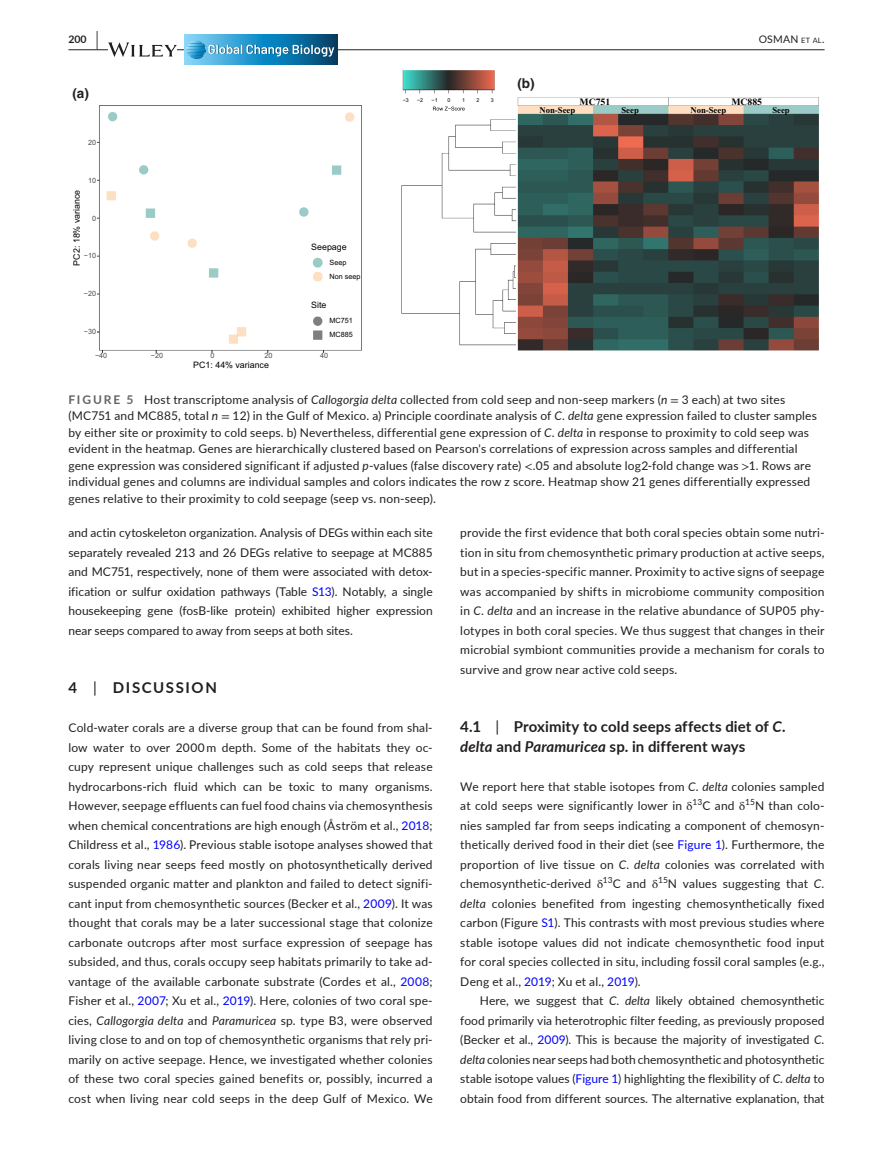
<style>
.page{position:relative;width:893px;height:1174px;background:#fff}
.page>*{position:absolute;margin:0;border:0;box-sizing:border-box;transform-origin:0 0}
.t1{font:700 15px/19.5px "Lato";letter-spacing:.01em;color:#231f20}
.t2{font:700 15px "Lato";letter-spacing:.11em;color:#231f20}
.t3{font:700 13.5px "Helvetica";color:#231f20}
.t4{font:12px/19.5px "Lato";letter-spacing:.015em;color:#231f20;text-align:justify}
.t5{font:10.5px "Lato";letter-spacing:.02em;color:#231f20}
.t6{font:700 10.5px "Lato";color:#231f20}
.t7{font:700 9.75px "Times New Roman";color:#000}
.t8{font:8.85px "Arial";color:#000}
.t9{font:700 8.7px "Times New Roman";color:#000}
.t10{font:8.4px "Lato";letter-spacing:.005em;color:#231f20}
.t11{font:7.2px "Arial";color:#4d4d4d}
.t12{font:7.2px/14px "Arial";color:#000}
.t13{font:5.25px "Arial";color:#000}
.s1{font-size:19.5px}
.s2{font-size:7.35px}
.s3{font-weight:700;color:#636366}
.s4{font-style:italic}
.s5{font-family:"STIX"}
.s6{color:#00f}
.s7{font-weight:400}
</style>
<div class="page">
<hr style="left:68px;top:49px;width:756px;height:1px;background:#231f20">
<svg style="left:108px;top:42px;width:69px;height:15px"></svg>
<svg style="left:185px;top:64px;width:153px;height:1px"></svg>
<svg style="left:185px;top:35px;width:153px;height:29px;background:#298aba"></svg>
<svg style="left:186px;top:40px;width:149px;height:19px;background:#4799c1"></svg>
<img style="left:97px;top:70px;width:722px;height:283px">
<svg style="left:433px;top:107px;width:32px;height:4px"></svg>
<p class="t6" style="left:68px;top:31px;width:31px">200 <span class="s1">|</span></p>
<p class="t5" style="left:759px;top:31px;width:67px">OSMAN <span class="s2">et al</span>.</p>
<p class="t3" style="left:72px;top:85px;width:18px">(a)</p>
<p class="t11" style="left:88px;top:138px;width:10px">20</p>
<p class="t11" style="left:88px;top:175px;width:10px">10</p>
<p class="t8" style="left:71px;top:265px;width:77px;rotate:-90deg">PC2: 18% variance</p>
<p class="t11" style="left:92px;top:213px;width:6px">0</p>
<p class="t11" style="left:84px;top:251px;width:14px">−10</p>
<p class="t11" style="left:84px;top:288px;width:14px">−20</p>
<p class="t11" style="left:84px;top:326px;width:14px">−30</p>
<p class="t8" style="left:311px;top:241px;width:37px">Seepage</p>
<p class="t12" style="left:330px;top:255px;width:33px">Seep<br>Non seep</p>
<p class="t8" style="left:311px;top:299px;width:17px">Site</p>
<p class="t12" style="left:330px;top:313px;width:25px">MC751<br>MC885</p>
<p class="t11" style="left:95px;top:351px;width:14px">−40</p>
<p class="t11" style="left:151px;top:351px;width:14px">−20</p>
<p class="t11" style="left:211px;top:351px;width:6px">0</p>
<p class="t11" style="left:264px;top:351px;width:10px">20</p>
<p class="t11" style="left:320px;top:351px;width:10px">40</p>
<p class="t8" style="left:193px;top:359px;width:77px">PC1: 44% variance</p>
<p class="t13" style="left:403px;top:97px;width:8px">−3</p>
<p class="t13" style="left:417px;top:97px;width:8px">−2</p>
<p class="t13" style="left:432px;top:97px;width:8px">−1</p>
<p class="t13" style="left:448px;top:97px;width:4px">0</p>
<p class="t13" style="left:462px;top:97px;width:4px">1</p>
<p class="t13" style="left:476px;top:97px;width:4px">2</p>
<p class="t13" style="left:491px;top:97px;width:4px">3</p>
<p class="t3" style="left:517px;top:75px;width:19px">(b)</p>
<p class="t7" style="left:580px;top:95px;width:32px">MC751</p>
<p class="t7" style="left:731px;top:95px;width:32px">MC885</p>
<p class="t9" style="left:539px;top:104px;width:37px">Non-Seep</p>
<p class="t9" style="left:621px;top:104px;width:19px">Seep</p>
<p class="t9" style="left:690px;top:104px;width:37px">Non-Seep</p>
<p class="t9" style="left:772px;top:104px;width:19px">Seep</p>
<p class="t4" style="left:68px;top:390px;width:750px;line-height:16.5px;text-align:left"><span class="s3">FIGURE 5</span> Host transcriptome analysis of <span class="s4">Callogorgia delta</span> collected from cold seep and non-seep markers (<span class="s4">n</span> <span class="s5">=</span> 3 each) at two sites (MC751 and MC885, total <span class="s4">n</span> <span class="s5">=</span> 12) in the Gulf of Mexico. a) Principle coordinate analysis of <span class="s4">C. delta</span> gene expression failed to cluster samples by either site or proximity to cold seeps. b) Nevertheless, differential gene expression of <span class="s4">C. delta</span> in response to proximity to cold seep was evident in the heatmap. Genes are hierarchically clustered based on Pearson's correlations of expression across samples and differential gene expression was considered significant if adjusted <span class="s4">p</span>-values (false discovery rate) <span class="s5">&lt;</span>.05 and absolute log2-fold change was <span class="s5">&gt;</span>1. Rows are individual genes and columns are individual samples and colors indicates the row z score. Heatmap show 21 genes differentially expressed genes relative to their proximity to cold seepage (seep vs. non-seep).</p>
<p class="t4" style="left:68px;top:522px;width:366px">and actin cytoskeleton organization. Analysis of DEGs within each site separately revealed 213 and 26 DEGs relative to seepage at MC885 and MC751, respectively, none of them were associated with detox&shy;ification or sulfur oxidation pathways (Table <span class="s6">S13</span>). Notably, a single housekeeping gene (fosB-like protein) exhibited higher expression near seeps compared to away from seeps at both sites.</p>
<p class="t2" style="left:68px;top:677px;width:150px">4 <span class="s7">|</span> DISCUSSION</p>
<p class="t4" style="left:68px;top:717px;width:366px">Cold-water corals are a diverse group that can be found from shal&shy;low water to over 2000 m depth. Some of the habitats they oc&shy;cupy represent unique challenges such as cold seeps that release hydrocarbons-rich fluid which can be toxic to many organisms.<br>However, seepage effluents can fuel food chains via chemosynthesis when chemical concentrations are high enough (Åström et al., <span class="s6">2018</span>; Childress et al., <span class="s6">1986</span>). Previous stable isotope analyses showed that corals living near seeps feed mostly on photosynthetically derived suspended organic matter and plankton and failed to detect signifi&shy;cant input from chemosynthetic sources (Becker et al., <span class="s6">2009</span>). It was thought that corals may be a later successional stage that colonize carbonate outcrops after most surface expression of seepage has subsided, and thus, corals occupy seep habitats primarily to take ad&shy;vantage of the available carbonate substrate (Cordes et al., <span class="s6">2008</span>; Fisher et al., <span class="s6">2007</span>; Xu et al., <span class="s6">2019</span>). Here, colonies of two coral spe&shy;cies, <span class="s4">Callogorgia delta</span> and <span class="s4">Paramuricea</span> sp. type B3, were observed living close to and on top of chemosynthetic organisms that rely pri&shy;marily on active seepage. Hence, we investigated whether colonies of these two coral species gained benefits or, possibly, incurred a cost when living near cold seeps in the deep Gulf of Mexico. We</p>
<p class="t4" style="left:460px;top:522px;width:366px">provide the first evidence that both coral species obtain some nutri&shy;tion in situ from chemosynthetic primary production at active seeps, but in a species-specific manner. Proximity to active signs of seepage was accompanied by shifts in microbiome community composition in <span class="s4">C. delta</span> and an increase in the relative abundance of SUP05 phy&shy;lotypes in both coral species. We thus suggest that changes in their microbial symbiont communities provide a mechanism for corals to survive and grow near active cold seeps.</p>
<p class="t1" style="left:460px;top:716px;width:327px">4.1 <span class="s7">|</span> Proximity to cold seeps affects diet of <span class="s4">C. delta</span> and <span class="s4">Paramuricea</span> sp. in different ways</p>
<p class="t4" style="left:460px;top:776px;width:366px">We report here that stable isotopes from <span class="s4">C. delta</span> colonies sampled at cold seeps were significantly lower in <span class="s5">δ</span></p>
<p class="t10" style="left:692px;top:796px;width:11px">13</p>
<p class="t4" style="left:702px;top:795px;width:44px">C and <span class="s5">δ</span></p>
<p class="t10" style="left:745px;top:796px;width:11px">15</p>
<p class="t4" style="left:460px;top:795px;width:366px;text-indent:295px">N than colo&shy;nies sampled far from seeps indicating a component of chemosyn&shy;thetically derived food in their diet (see <span class="s6">Figure 1</span>). Furthermore, the proportion of live tissue on <span class="s4">C. delta</span> colonies was correlated with chemosynthetic-derived <span class="s5">δ</span></p>
<p class="t10" style="left:603px;top:874px;width:11px">13</p>
<p class="t4" style="left:613px;top:873px;width:47px">C and <span class="s5">δ</span></p>
<p class="t10" style="left:658px;top:874px;width:11px">15</p>
<p class="t4" style="left:460px;top:873px;width:366px;text-indent:208px">N values suggesting that <span class="s4">C. delta</span> colonies benefited from ingesting chemosynthetically fixed carbon (Figure <span class="s6">S1</span>). This contrasts with most previous studies where stable isotope values did not indicate chemosynthetic food input for coral species collected in situ, including fossil coral samples (e.g., Deng et al., <span class="s6">2019</span>; Xu et al., <span class="s6">2019</span>).</p>
<p class="t4" style="left:460px;top:990px;width:366px;text-indent:19px">Here, we suggest that <span class="s4">C. delta</span> likely obtained chemosynthetic food primarily via heterotrophic filter feeding, as previously proposed (Becker et al., <span class="s6">2009</span>). This is because the majority of investigated <span class="s4">C. delta</span> colonies near seeps had both chemosynthetic and photosynthetic stable isotope values (<span class="s6">Figure 1</span>) highlighting the flexibility of <span class="s4">C. delta</span> to obtain food from different sources. The alternative explanation, that</p>
</div>
